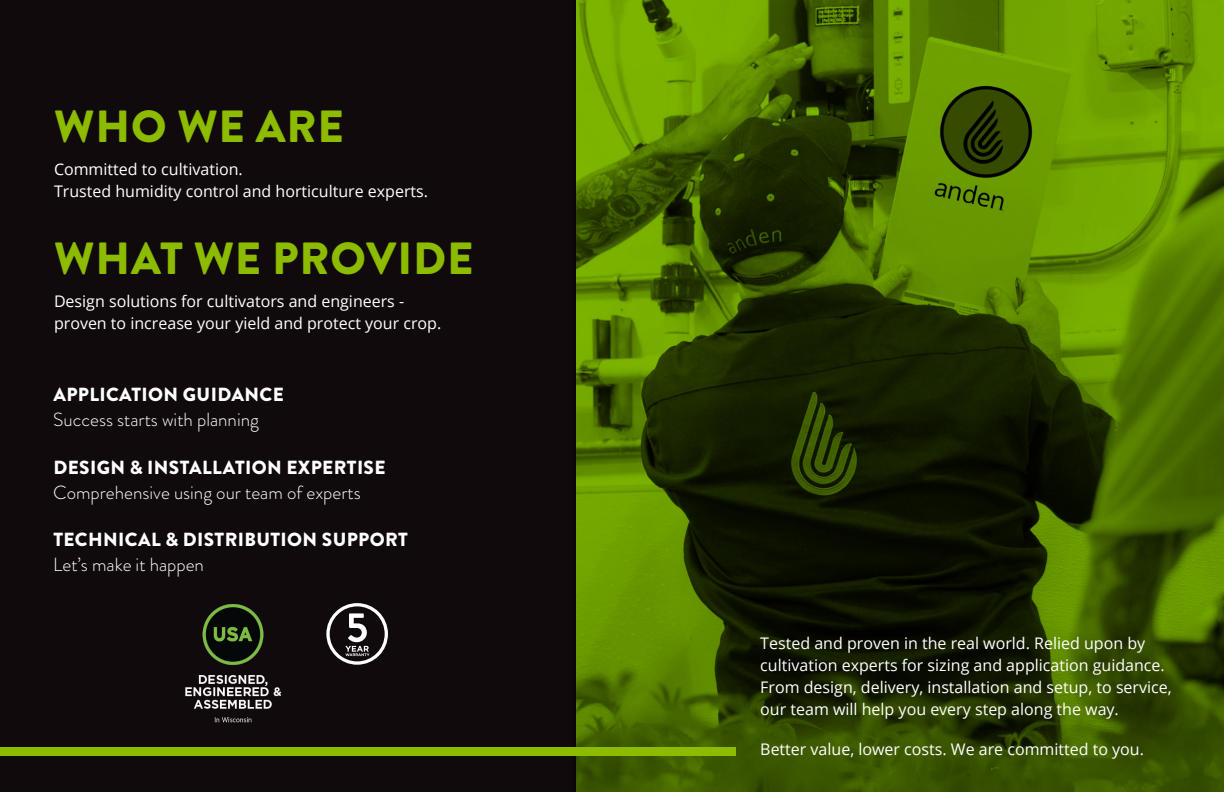
<style>
.page{position:relative;width:1224px;height:792px;background:#fff}
.page>*{position:absolute;margin:0;border:0;box-sizing:border-box;transform-origin:0 0}
.t1{font:900 45px "Brandon Grotesque";letter-spacing:.02em;color:#8dbb00}
.t2{font:300 19px/25px "Brandon Grotesque";color:#fff}
.t3{font:900 19px/25px "Brandon Grotesque";letter-spacing:.02em;color:#fff}
.t4{font:16px/22px "Open Sans";color:#fff}
.s1{font-weight:900}
.s2{font-weight:300}
</style>
<div class="page">
<img style="left:576px;top:0;width:648px;height:792px">
<div style="left:0;top:0;width:576px;height:792px;background:#110a0c"></div>
<div style="left:0;top:747px;width:736px;height:9px;background:#8dbb00"></div>
<div style="left:326px;top:603px;width:62px;height:62px;border:3px solid #fff;border-radius:50%"></div>
<svg style="left:345px;top:613px;width:24px;height:43px"></svg>
<img style="left:185px;top:604px;width:97px;height:119px">
<p class="t1" style="left:54px;top:94px;width:291px">WHO WE ARE</p>
<p class="t4" style="left:54px;top:158px;width:376px">Committed to cultivation.<br>Trusted humidity control and horticulture experts.</p>
<p class="t1" style="left:54px;top:226px;width:421px">WHAT WE PROVIDE</p>
<p class="t4" style="left:54px;top:290px;width:389px">Design solutions for cultivators and engineers - proven to increase your yield and protect your crop.</p>
<p class="t2" style="left:53px;top:382px;width:232px"><span class="s1">APPLICATION GUIDANCE<br></span>Success starts with planning</p>
<p class="t2" style="left:53px;top:455px;width:334px"><span class="s1">DESIGN &amp; INSTALLATION EXPERTISE<br></span>Comprehensive using our team of experts</p>
<p class="t3" style="left:53px;top:528px;width:356px">TECHNICAL &amp; DISTRIBUTION SUPPORT<br><span class="s2">Let’s make it happen</span></p>
<p class="t4" style="left:760px;top:632px;width:413px">Tested and proven in the real world. Relied upon by cultivation experts for sizing and application guidance.<br>From design, delivery, installation and setup, to service, our team will help you every step along the way.</p>
<p class="t4" style="left:760px;top:738px;width:385px">Better value, lower costs. We are committed to you.</p>
</div>
